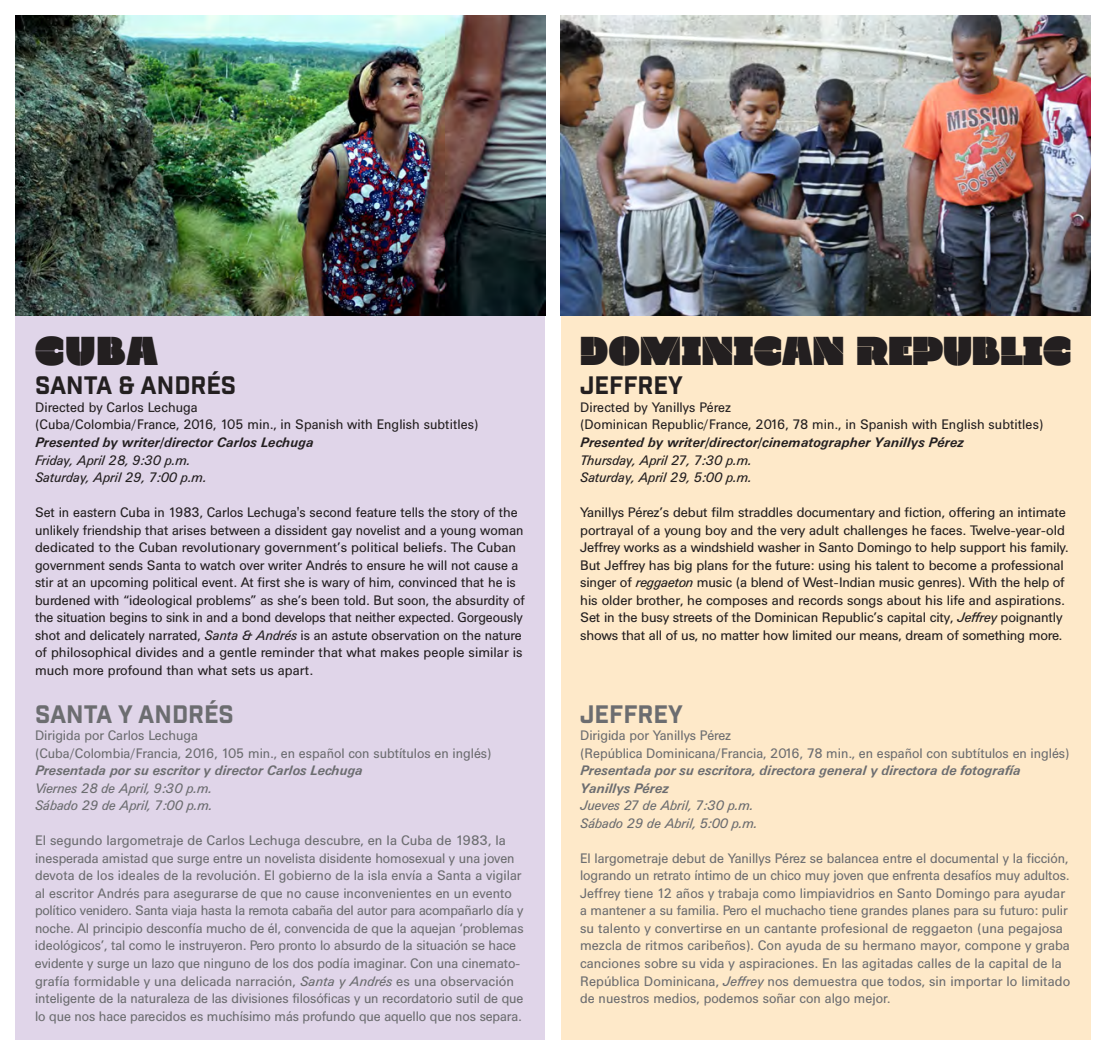
<style>
.page{position:relative;width:1106px;height:1056px;background:#fff}
.page>*{position:absolute;margin:0;border:0;box-sizing:border-box;transform-origin:0 0}
.t1{font:40.25px "Grim Stencil";letter-spacing:.015em;color:#231f20}
.t2{font:24.5px "Industry Inc Base";color:#231f20}
.t3{font:24.5px "Industry Inc Base";color:#6c6d70}
.t4{font:15.75px/17.5px "Univers Houston";letter-spacing:-.005em;color:#6c6d70}
.t5{font:15.75px/17.5px "Univers Houston";letter-spacing:-.005em;color:#231f20}
.t6{font:italic 700 15.75px/17.5px "Univers Houston";letter-spacing:-.005em;color:#6c6d70}
.t7{font:italic 15.75px/17.5px "Univers Houston";letter-spacing:-.005em;color:#231f20}
.t8{font:italic 15.75px/17.5px "Univers Houston";letter-spacing:-.005em;color:#6c6d70}
.t9{font:italic 700 15.75px "Univers Houston";color:#231f20}
.s1{font-style:italic}
</style>
<div class="page">
<div style="left:16px;top:16px;width:529px;height:1024px;background:#e0d5e9"></div>
<div style="left:561px;top:16px;width:529px;height:1024px;background:#fee9c9"></div>
<img style="left:16px;top:16px;width:529px;height:299px">
<img style="left:561px;top:16px;width:529px;height:299px">
<h1 class="t1" style="left:35px;top:336px;width:124px">CUBA</h1>
<h2 class="t2" style="left:35px;top:376px;width:203px">SANTA &amp; ANDRÉS</h2>
<p class="t5" style="left:35px;top:397px;width:445px">Directed by Carlos Lechuga<br>(Cuba/Colombia/France, 2016, 105 min., in Spanish with English subtitles)</p>
<p class="t9" style="left:35px;top:433px;width:280px">Presented by writer/director Carlos Lechuga</p>
<p class="t7" style="left:35px;top:450px;width:173px">Friday, April 28, 9:30 p.m.<br>Saturday, April 29, 7:00 p.m.</p>
<p class="t5" style="left:35px;top:502px;width:491px">Set in eastern Cuba in 1983, Carlos Lechuga's second feature tells the story of the unlikely friendship that arises between a dissident gay novelist and a young woman dedicated to the Cuban revolutionary government’s political beliefs. The Cuban government sends Santa to watch over writer Andrés to ensure he will not cause a stir at an upcoming political event. At first she is wary of him, convinced that he is burdened with “ideological problems” as she’s been told. But soon, the absurdity of the situation begins to sink in and a bond develops that neither expected. Gorgeously shot and delicately narrated, <span class="s1">Santa &amp; Andrés</span> is an astute observation on the nature of philosophical divides and a gentle reminder that what makes people similar is much more profound than what sets us apart.</p>
<h2 class="t3" style="left:35px;top:704px;width:200px">SANTA Y ANDRÉS</h2>
<p class="t4" style="left:35px;top:726px;width:458px">Dirigida por Carlos Lechuga<br>(Cuba/Colombia/Francia, 2016, 105 min., en español con subtítulos en inglés)</p>
<p class="t6" style="left:35px;top:760px;width:329px">Presentada por su escritor y director Carlos Lechuga</p>
<p class="t8" style="left:35px;top:778px;width:179px">Viernes 28 de April, 9:30 p.m.<br>Sábado 29 de April, 7:00 p.m.</p>
<p class="t4" style="left:35px;top:831px;width:490px">El segundo largometraje de Carlos Lechuga descubre, en la Cuba de 1983, la inesperada amistad que surge entre un novelista disidente homosexual y una joven devota de los ideales de la revolución. El gobierno de la isla envía a Santa a vigilar al escritor Andrés para asegurarse de que no cause inconvenientes en un evento político venidero. Santa viaja hasta la remota cabaña del autor para acompañarlo día y noche. Al principio desconfía mucho de él, convencida de que la aquejan ‘problemas ideológicos’, tal como le instruyeron. Pero pronto lo absurdo de la situación se hace evidente y surge un lazo que ninguno de los dos podía imaginar. Con una cinemato&shy;grafía formidable y una delicada narración, <span class="s1">Santa y Andrés</span> es una observación inteligente de la naturaleza de las divisiones filosóficas y un recordatorio sutil de que lo que nos hace parecidos es muchísimo más profundo que aquello que nos separa.</p>
<h1 class="t1" style="left:580px;top:336px;width:492px">DOMINICAN REPUBLIC</h1>
<h2 class="t2" style="left:580px;top:376px;width:104px">JEFFREY</h2>
<p class="t5" style="left:580px;top:397px;width:465px">Directed by Yanillys Pérez<br>(Dominican Republic/France, 2016, 78 min., in Spanish with English subtitles)</p>
<p class="t9" style="left:580px;top:433px;width:385px">Presented by writer/director/cinematographer Yanillys Pérez</p>
<p class="t7" style="left:580px;top:450px;width:173px">Thursday, April 27, 7:30 p.m.<br>Saturday, April 29, 5:00 p.m.</p>
<p class="t5" style="left:580px;top:502px;width:490px">Yanillys Pérez’s debut film straddles documentary and fiction, offering an intimate portrayal of a young boy and the very adult challenges he faces. Twelve-year-old Jeffrey works as a windshield washer in Santo Domingo to help support his family.<br>But Jeffrey has big plans for the future: using his talent to become a professional singer of <span class="s1">reggaeton</span> music (a blend of West-Indian music genres). With the help of his older brother, he composes and records songs about his life and aspirations.<br>Set in the busy streets of the Dominican Republic’s capital city, <span class="s1">Jeffrey</span> poignantly shows that all of us, no matter how limited our means, dream of something more.</p>
<h2 class="t3" style="left:580px;top:704px;width:104px">JEFFREY</h2>
<p class="t4" style="left:580px;top:726px;width:491px">Dirigida por Yanillys Pérez<br>(República Dominicana/Francia, 2016, 78 min., en español con subtítulos en inglés)</p>
<p class="t6" style="left:580px;top:760px;width:442px">Presentada por su escritora, directora general y directora de fotografía<br>Yanillys Pérez</p>
<p class="t8" style="left:580px;top:796px;width:179px">Jueves 27 de Abril, 7:30 p.m.<br>Sábado 29 de Abril, 5:00 p.m.</p>
<p class="t4" style="left:580px;top:848px;width:492px">El largometraje debut de Yanillys Pérez se balancea entre el documental y la ficción, logrando un retrato íntimo de un chico muy joven que enfrenta desafíos muy adultos.<br>Jeffrey tiene 12 años y trabaja como limpiavidrios en Santo Domingo para ayudar a mantener a su familia. Pero el muchacho tiene grandes planes para su futuro: pulir su talento y convertirse en un cantante profesional de reggaeton (una pegajosa mezcla de ritmos caribeños). Con ayuda de su hermano mayor, compone y graba canciones sobre su vida y aspiraciones. En las agitadas calles de la capital de la República Dominicana, <span class="s1">Jeffrey</span> nos demuestra que todos, sin importar lo limitado de nuestros medios, podemos soñar con algo mejor.</p>
</div>
